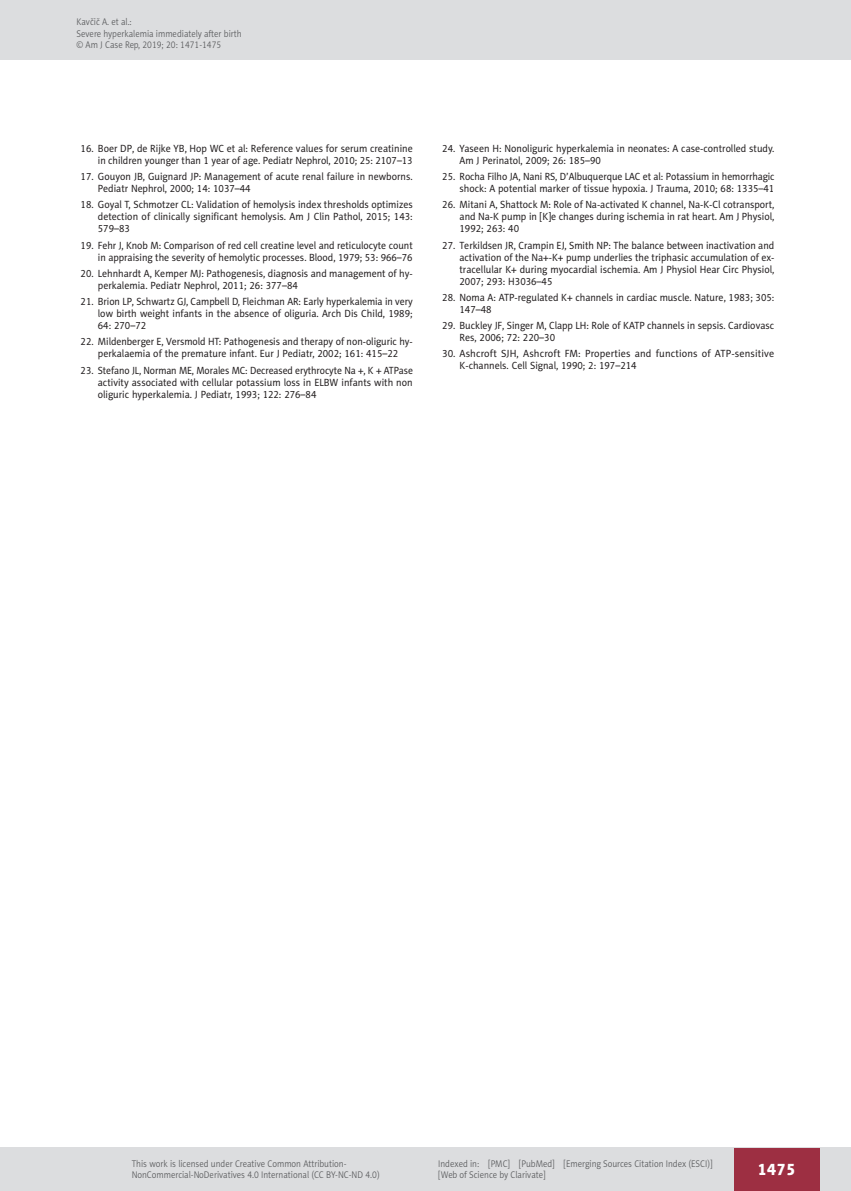
<style>
.page{position:relative;width:851px;height:1191px;background:#fff}
.page>*{position:absolute;margin:0;border:0;box-sizing:border-box;transform-origin:0 0}
.t1{font:16.5px "Naomi Sans EFN Heavy";color:#fff}
.AJCR_Referencje_punk{font:10.5px/12px "Naomi Sans EFN";color:#231f20;scale:.95 1}
.AJCR_Referencje_punk-2{font:10.5px/12px "Naomi Sans EFN";color:#231f20;text-align:right;scale:.94 1}
.AJCR_Referencje_punk-3{font:10.5px/12px "Naomi Sans EFN";color:#231f20;text-align:justify;scale:.93 1}
.AJCR_Referencje_punk-4{font:10.5px/12px "Naomi Sans EFN";color:#231f20}
.t2{font:9.75px/11.2px "Naomi Sans EFN Light";color:#57585a;scale:.9 1}
</style>
<div class="page">
<div style="left:0;top:1148px;width:850px;height:43px;background:#dcdddf"></div>
<div style="left:733px;top:1147px;width:86px;height:43px;background:#9d2f42"></div>
<div style="left:0;top:0;width:850px;height:60px;background:#dcdddf"></div>
<p class="t2" style="left:77px;top:16px;width:185px">Kavčič A. et al.:<br>Severe hyperkalemia immediately after birth © Am J Case Rep, 2019; 20: 1471-1475</p>
<p class="AJCR_Referencje_punk" style="left:81px;top:142px;width:351px;text-align:right">16. Boer DP, de Rijke YB, Hop WC et al: Reference values for serum creatinine in children younger than 1 year of age. Pediatr Nephrol, 2010; 25: 2107–13</p>
<p class="AJCR_Referencje_punk" style="left:98px;top:171px;width:333px;text-indent:-17px">17. Gouyon JB, Guignard JP: Management of acute renal failure in newborns.<br>Pediatr Nephrol, 2000; 14: 1037–44</p>
<p class="AJCR_Referencje_punk" style="left:98px;top:199px;width:333px;text-align:justify;text-indent:-17px">18. Goyal T, Schmotzer CL: Validation of hemolysis index thresholds optimizes detection of clinically significant hemolysis. Am J Clin Pathol, 2015; 143:<br>579–83</p>
<p class="AJCR_Referencje_punk-2" style="left:81px;top:239px;width:355px">19. Fehr J, Knob M: Comparison of red cell creatine level and reticulocyte count in appraising the severity of hemolytic processes. Blood, 1979; 53: 966–76</p>
<p class="AJCR_Referencje_punk" style="left:98px;top:267px;width:333px;text-indent:-17px">20. Lehnhardt A, Kemper MJ: Pathogenesis, diagnosis and management of hy&shy;perkalemia. Pediatr Nephrol, 2011; 26: 377–84</p>
<p class="AJCR_Referencje_punk-2" style="left:98px;top:296px;width:336px;text-align:justify;text-indent:-17px">21. Brion LP, Schwartz GJ, Campbell D, Fleichman AR: Early hyperkalemia in very low birth weight infants in the absence of oliguria. Arch Dis Child, 1989; 64: 270–72</p>
<p class="AJCR_Referencje_punk-2" style="left:81px;top:336px;width:355px;text-align:center">22. Mildenberger E, Versmold HT: Pathogenesis and therapy of non-oliguric hy&shy;perkalaemia of the premature infant. Eur J Pediatr, 2002; 161: 415–22</p>
<p class="AJCR_Referencje_punk-3" style="left:98px;top:364px;width:340px;text-indent:-17px">23. Stefano JL, Norman ME, Morales MC: Decreased erythrocyte Na +, K + ATPase activity associated with cellular potassium loss in ELBW infants with non oliguric hyperkalemia. J Pediatr, 1993; 122: 276–84</p>
<p class="AJCR_Referencje_punk" style="left:459px;top:142px;width:333px;text-indent:-17px">24. Yaseen H: Nonoliguric hyperkalemia in neonates: A case-controlled study.<br>Am J Perinatol, 2009; 26: 185–90</p>
<p class="AJCR_Referencje_punk-2" style="left:442px;top:171px;width:355px">25. Rocha Filho JA, Nani RS, D’Albuquerque LAC et al: Potassium in hemorrhagic shock: A potential marker of tissue hypoxia. J Trauma, 2010; 68: 1335–41</p>
<p class="AJCR_Referencje_punk" style="left:459px;top:199px;width:333px;text-align:justify;text-indent:-17px">26. Mitani A, Shattock M: Role of Na-activated K channel, Na-K-Cl cotransport, and Na-K pump in [K]e changes during ischemia in rat heart. Am J Physiol, 1992; 263: 40</p>
<p class="AJCR_Referencje_punk" style="left:459px;top:239px;width:333px;text-align:justify;text-indent:-17px">27. Terkildsen JR, Crampin EJ, Smith NP: The balance between inactivation and activation of the Na+-K+ pump underlies the triphasic accumulation of ex&shy;tracellular K+ during myocardial ischemia. Am J Physiol Hear Circ Physiol, 2007; 293: H3036–45</p>
<p class="AJCR_Referencje_punk" style="left:459px;top:291px;width:333px;text-indent:-17px">28. Noma A: ATP-regulated K+ channels in cardiac muscle. Nature, 1983; 305:<br>147–48</p>
<p class="AJCR_Referencje_punk" style="left:459px;top:320px;width:332px;text-indent:-17px">29. Buckley JF, Singer M, Clapp LH: Role of KATP channels in sepsis. Cardiovasc<br>Res, 2006; 72: 220–30</p>
<p class="AJCR_Referencje_punk-4" style="left:459px;top:348px;width:316px;text-indent:-17px">30. Ashcroft SJH, Ashcroft FM: Properties and functions of ATP-sensitive<br>K-channels. Cell Signal, 1990; 2: 197–214</p>
<p class="t2" style="left:132px;top:1158px;width:277px">This work is licensed under Creative Common Attribution-<br>NonCommercial-NoDerivatives 4.0 International (CC BY-NC-ND 4.0)</p>
<p class="t2" style="left:438px;top:1158px;width:306px">Indexed in: [PMC] [PubMed] [Emerging Sources Citation Index (ESCI)] [Web of Science by Clarivate]</p>
<h1 class="t1" style="left:757px;top:1159px;width:40px">1475</h1>
</div>
